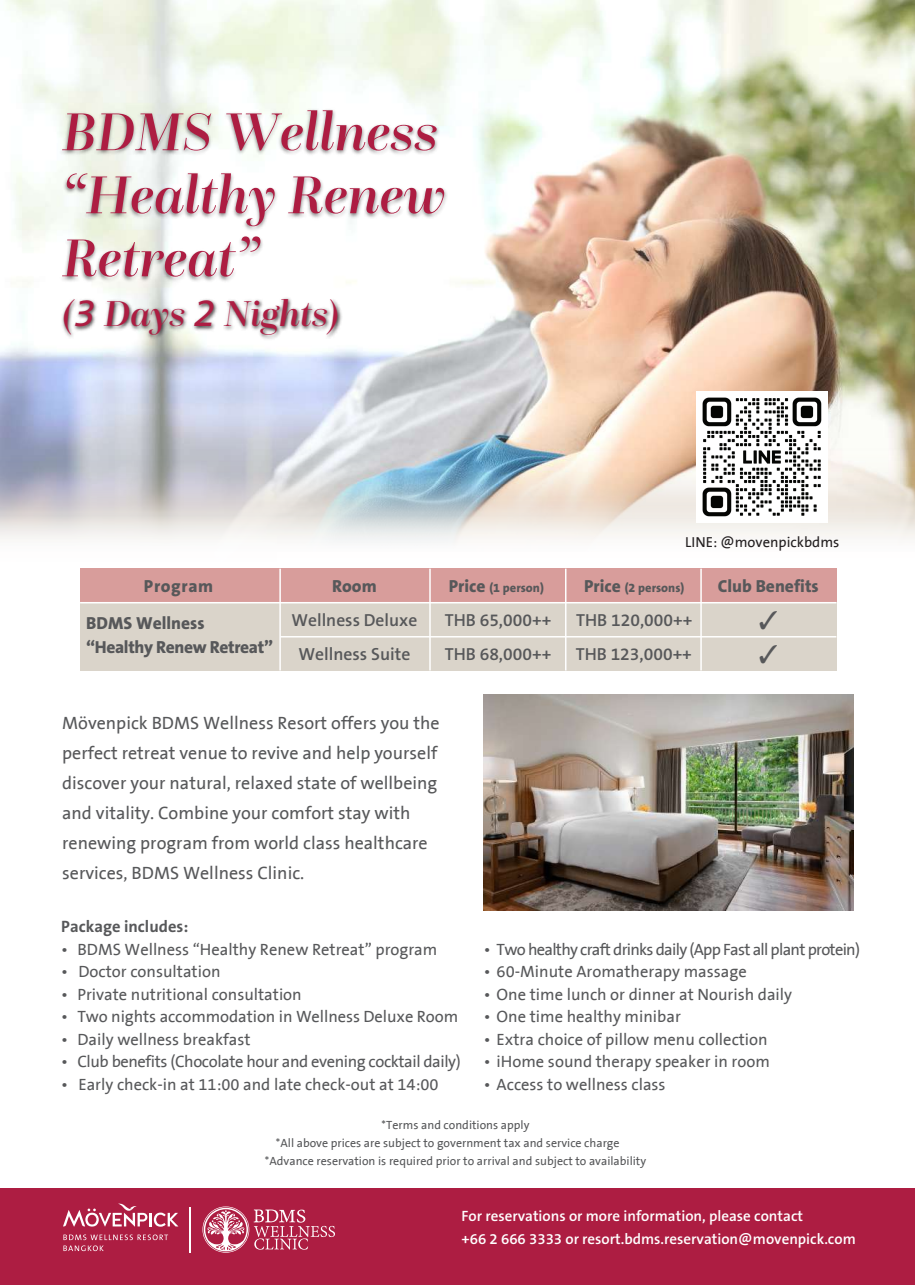
<style>
.page{position:relative;width:915px;height:1285px;background:#fff}
.page>*{position:absolute;margin:0;border:0;box-sizing:border-box;transform-origin:0 0}
.t1{font:italic 500 55.5px/63px "Questa Grande";color:#ad1d42}
.t2{font:italic 500 37.5px "Questa Grande";color:#ad1d42}
.t3{font:18px/30px "The Sans B5 Plain";color:#57585a}
.t4{font:600 17.55px "The Sans B6";color:#57585a}
.t5{font:800 17.55px/24px "The Sans B8";letter-spacing:-.02em;color:#57585a}
.t6{font:800 17.55px "The Sans B8";color:#57585a}
.t7{font:800 17.55px "The Sans B8";letter-spacing:.035em;color:#57585a}
.t8{font:16.5px "The Sans B5 Plain";color:#57585a}
.t9{font:16.5px "The Sans B5 Plain";letter-spacing:-.025em;color:#57585a}
.t10{font:16.5px "The Sans B5 Plain";letter-spacing:-.045em;color:#57585a}
.t11{font:700 16.5px "The Sans B7";color:#57585a}
.t12{font:600 15px/22.5px "The Sans B6";color:#fff}
.t13{font:14.55px "The Sans B5 Plain";color:#231f20}
.t14{font:800 12.45px "The Sans B8";color:#57585a}
.t15{font:12px "The Sans B5 Plain";color:#57585a}
.s1{font-family:"The Sans B5 Plain";font-weight:400;font-size:39px}
.s2{font-size:17.55px}
</style>
<div class="page">
<img style="left:0;top:0;width:914px;height:381px">
<img style="left:0;top:381px;width:914px;height:530px">
<div style="left:0;top:1188px;width:914px;height:96px;background:#ad1d42"></div>
<hr style="left:190px;top:1206px;width:1px;height:46px;background:#fff">
<svg style="left:202px;top:1206px;width:133px;height:46px"></svg>
<hr style="left:149px;top:1212px;width:3px;height:14px;background:#fff">
<svg style="left:154px;top:1212px;width:24px;height:14px"></svg>
<svg style="left:63px;top:1203px;width:84px;height:23px"></svg>
<svg style="left:63px;top:1234px;width:105px;height:5px"></svg>
<svg style="left:63px;top:1245px;width:41px;height:5px"></svg>
<img style="left:8px;top:51px;width:504px;height:296px">
<img style="left:483px;top:694px;width:369px;height:216px">
<div style="left:80px;top:568px;width:756px;height:77px;background:#d89d9b"></div>
<div style="left:280px;top:602px;width:556px;height:34px;background:#dad4ca"></div>
<div style="left:80px;top:636px;width:756px;height:34px;background:#dad4ca"></div>
<hr style="left:564px;top:568px;width:2px;height:102px;background:#fff">
<hr style="left:700px;top:568px;width:1px;height:102px;background:#fff">
<hr style="left:429px;top:568px;width:1px;height:102px;background:#fff">
<div style="left:80px;top:602px;width:200px;height:68px;background:#dad4ca"></div>
<hr style="left:279px;top:568px;width:2px;height:102px;background:#fff">
<hr style="left:280px;top:636px;width:556px;height:1px;background:#fff">
<hr style="left:80px;top:602px;width:756px;height:1px;background:#fff">
<img style="left:10px;top:241px;width:384px;height:151px">
<img style="left:696px;top:391px;width:131px;height:132px">
<svg style="left:759px;top:637px;width:18px;height:1px"></svg>
<h1 class="t1" style="left:62px;top:100px;width:384px">BDMS Wellness “Healthy Renew<br>Retreat”</h1>
<h2 class="t2" style="left:63px;top:291px;width:277px">(<span class="s1">3</span> Days <span class="s1">2</span> Nights)</h2>
<p class="t13" style="left:685px;top:534px;width:156px">LINE: @movenpickbdms</p>
<p class="t7" style="left:144px;top:576px;width:71px">Program</p>
<p class="t6" style="left:332px;top:576px;width:46px">Room</p>
<p class="t14" style="left:448px;top:580px;width:96px"><span class="s2">Price</span> (1 person)</p>
<p class="t14" style="left:584px;top:580px;width:102px"><span class="s2">Price</span> (2 persons)</p>
<p class="t6" style="left:717px;top:576px;width:103px">Club Benefits</p>
<p class="t4" style="left:291px;top:610px;width:127px">Wellness Deluxe</p>
<p class="t4" style="left:444px;top:610px;width:108px">THB 65,000++</p>
<p class="t4" style="left:576px;top:610px;width:118px">THB 120,000++</p>
<p class="t4" style="left:298px;top:645px;width:113px">Wellness Suite</p>
<p class="t4" style="left:444px;top:645px;width:108px">THB 68,000++</p>
<p class="t4" style="left:575px;top:645px;width:118px">THB 123,000++</p>
<p class="t5" style="left:86px;top:611px;width:188px">BDMS Wellness “Healthy Renew Retreat”</p>
<p class="t3" style="left:62px;top:708px;width:379px">Mövenpick BDMS Wellness Resort offers you the perfect retreat venue to revive and help yourself discover your natural, relaxed state of wellbeing and vitality. Combine your comfort stay with renewing program from world class healthcare services, BDMS Wellness Clinic.</p>
<p class="t11" style="left:61px;top:917px;width:128px">Package includes:</p>
<p class="t8" style="left:61px;top:940px;width:377px">• BDMS Wellness “Healthy Renew Retreat” program</p>
<p class="t8" style="left:61px;top:963px;width:161px">• Doctor consultation</p>
<p class="t8" style="left:61px;top:985px;width:242px">• Private nutritional consultation</p>
<p class="t8" style="left:61px;top:1008px;width:398px">• Two nights accommodation in Wellness Deluxe Room</p>
<p class="t8" style="left:61px;top:1030px;width:191px">• Daily wellness breakfast</p>
<p class="t9" style="left:61px;top:1053px;width:401px">• Club benefits (Chocolate hour and evening cocktail daily)</p>
<p class="t8" style="left:61px;top:1075px;width:378px">• Early check-in at 11:00 and late check-out at 14:00</p>
<p class="t10" style="left:484px;top:940px;width:377px">• Two healthy craft drinks daily (App Fast all plant protein)</p>
<p class="t8" style="left:484px;top:963px;width:264px">• 60-Minute Aromatherapy massage</p>
<p class="t8" style="left:484px;top:985px;width:309px">• One time lunch or dinner at Nourish daily</p>
<p class="t8" style="left:484px;top:1008px;width:198px">• One time healthy minibar</p>
<p class="t8" style="left:484px;top:1030px;width:285px">• Extra choice of pillow menu collection</p>
<p class="t8" style="left:484px;top:1053px;width:287px">• iHome sound therapy speaker in room</p>
<p class="t8" style="left:484px;top:1075px;width:183px">• Access to wellness class</p>
<p class="t15" style="left:381px;top:1118px;width:149px">*Terms and conditions apply</p>
<p class="t15" style="left:275px;top:1136px;width:345px">*All above prices are subject to government tax and service charge</p>
<p class="t15" style="left:265px;top:1154px;width:383px">*Advance reservation is required prior to arrival and subject to availability</p>
<p class="t12" style="left:461px;top:1205px;width:395px">For reservations or more information, please contact<br>+66 2 666 3333 or resort.bdms.reservation@movenpick.com</p>
</div>
